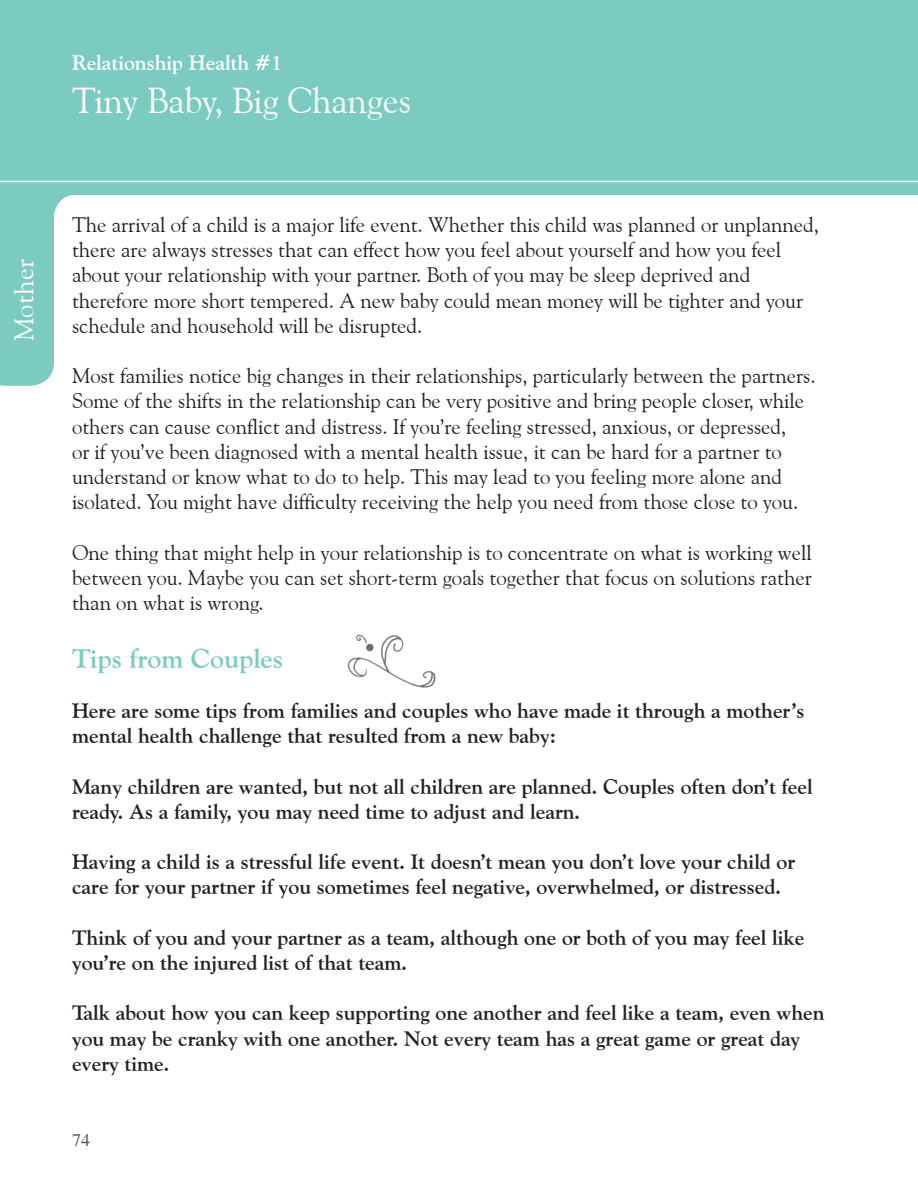
<style>
.page{position:relative;width:918px;height:1188px;background:#fff}
.page>*{position:absolute;margin:0;border:0;box-sizing:border-box;transform-origin:0 0}
.t1{font:36px "Goudy Old Style BT";color:#fff}
.t2{font:700 27px "Goudy Old Style BT";color:#7bcbc0}
.t3{font:27px "Goudy Old Style BT";letter-spacing:.005em;color:#fff}
.t4{font:21px/25.2px "Goudy Old Style BT";color:#231f20}
.t5{font:700 21px/25.2px "Goudy Old Style BT";color:#231f20}
.t6{font:700 21px "Goudy Old Style BT";color:#fff}
.t7{font:18px "Times";color:#57585a}
</style>
<div class="page">
<div style="left:0;top:0;width:918px;height:194px;background:#7bcbc0"></div>
<div style="left:0;top:180px;width:54px;height:206px;background:#7bcbc0"></div>
<div style="left:6px;top:111px;width:72px;height:107px;background:#7bcbc0;border-radius:24px"></div>
<hr style="left:0;top:181px;width:918px;height:1px;background:#fff">
<img style="left:347px;top:634px;width:89px;height:54px">
<p class="t6" style="left:72px;top:50px;width:212px">Relationship Health #1</p>
<p class="t1" style="left:72px;top:78px;width:341px">Tiny Baby, Big Changes</p>
<p class="t3" style="left:7px;top:341px;width:84px;rotate:-90deg">Mother</p>
<p class="t4" style="left:72px;top:212px;width:749px">The arrival of a child is a major life event. Whether this child was planned or unplanned, there are always stresses that can effect how you feel about yourself and how you feel about your relationship with your partner. Both of you may be sleep deprived and therefore more short tempered. A new baby could mean money will be tighter and your schedule and household will be disrupted.</p>
<p class="t4" style="left:72px;top:363px;width:745px">Most families notice big changes in their relationships, particularly between the partners.<br>Some of the shifts in the relationship can be very positive and bring people closer, while others can cause conflict and distress. If you’re feeling stressed, anxious, or depressed,<br>or if you’ve been diagnosed with a mental health issue, it can be hard for a partner to understand or know what to do to help. This may lead to you feeling more alone and isolated. You might have difficulty receiving the help you need from those close to you.</p>
<p class="t4" style="left:72px;top:539px;width:741px;text-align:justify">One thing that might help in your relationship is to concentrate on what is working well between you. Maybe you can set short-term goals together that focus on solutions rather than on what is wrong.</p>
<p class="t2" style="left:72px;top:642px;width:213px">Tips from Couples</p>
<p class="t5" style="left:72px;top:698px;width:734px">Here are some tips from families and couples who have made it through a mother’s mental health challenge that resulted from a new baby:</p>
<p class="t5" style="left:72px;top:773px;width:742px">Many children are wanted, but not all children are planned. Couples often don’t feel ready. As a family, you may need time to adjust and learn.</p>
<p class="t5" style="left:72px;top:849px;width:725px">Having a child is a stressful life event. It doesn’t mean you don’t love your child or care for your partner if you sometimes feel negative, overwhelmed, or distressed.</p>
<p class="t5" style="left:72px;top:925px;width:734px">Think of you and your partner as a team, although one or both of you may feel like you’re on the injured list of that team.</p>
<p class="t5" style="left:72px;top:1000px;width:754px">Talk about how you can keep supporting one another and feel like a team, even when you may be cranky with one another. Not every team has a great game or great day every time.</p>
<p class="t7" style="left:72px;top:1130px;width:19px">74</p>
</div>
